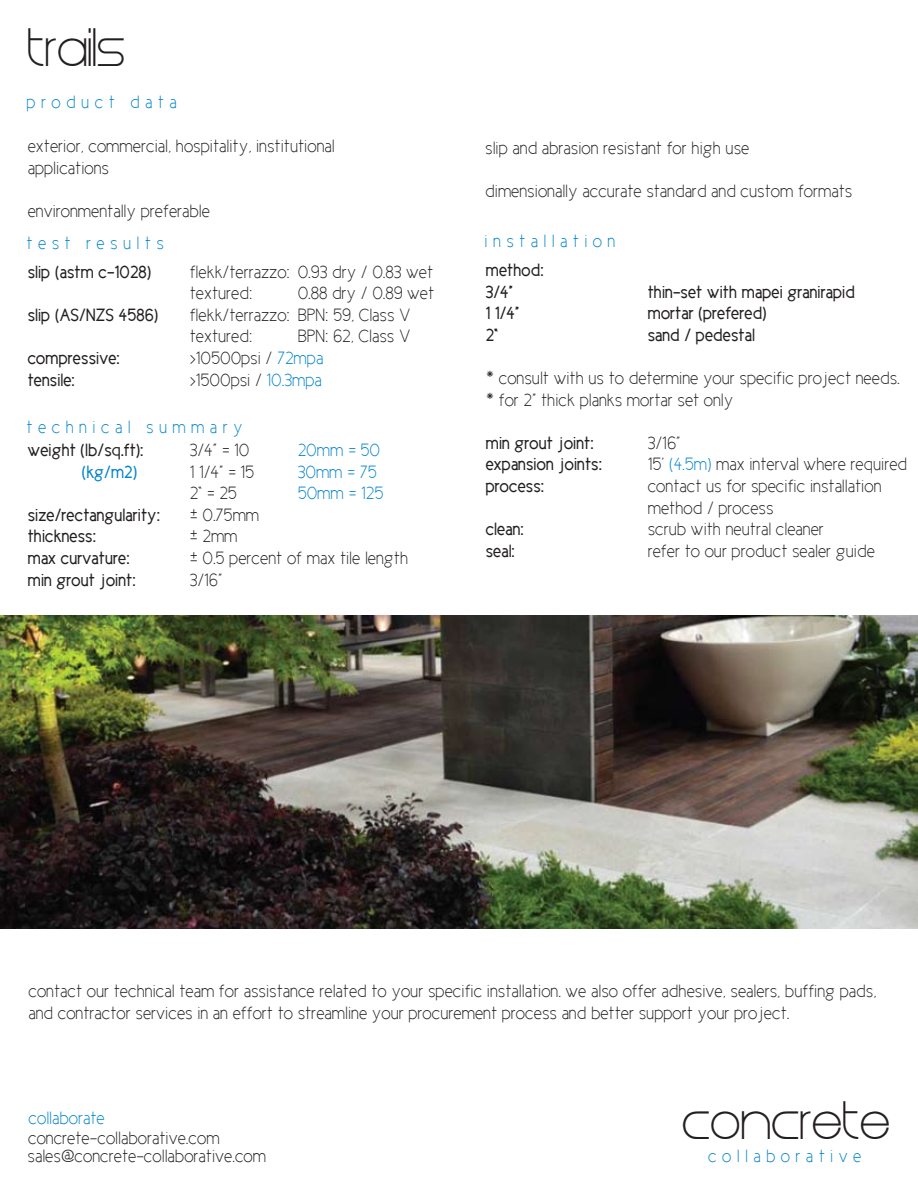
<style>
.page{position:relative;width:918px;height:1188px;background:#fff}
.page>*{position:absolute;margin:0;border:0;box-sizing:border-box;transform-origin:0 0}
.t1{font:45px "Steiner";color:#231f20}
.t2{font:18px/21.6px "Cicle Fina";color:#231f20}
.t3{font:18px/21.6px "Cicle Gordita";color:#231f20}
.t4{font:18px "Cicle Fina";letter-spacing:.3em;color:#0083ca}
.t5{font:18px "Cicle Fina";color:#0083ca}
.t6{font:18px "Cicle Gordita";color:#0083ca}
.s1{color:#0083ca}
</style>
<div class="page">
<img style="left:0;top:615px;width:918px;height:313px">
<h1 class="t1" style="left:27px;top:28px;width:99px">trails</h1>
<p class="t4" style="left:27px;top:93px;width:152px">product data</p>
<p class="t2" style="left:28px;top:135px;width:308px">exterior, commercial, hospitality, institutional applications</p>
<p class="t2" style="left:28px;top:200px;width:184px">environmentally preferable</p>
<p class="t4" style="left:27px;top:233px;width:139px">test results</p>
<p class="t3" style="left:28px;top:261px;width:125px">slip (astm c-1028)</p>
<p class="t2" style="left:190px;top:261px;width:245px">flekk/terrazzo: 0.93 dry / 0.83 wet textured:</p>
<p class="t2" style="left:298px;top:282px;width:138px">0.88 dry / 0.89 wet</p>
<p class="t3" style="left:28px;top:304px;width:132px">slip (AS/NZS 4586)</p>
<p class="t2" style="left:190px;top:304px;width:223px">flekk/terrazzo: BPN: 59, Class V textured:</p>
<p class="t2" style="left:298px;top:326px;width:114px">BPN: 62, Class V</p>
<p class="t3" style="left:28px;top:347px;width:94px">compressive:</p>
<p class="t2" style="left:190px;top:347px;width:135px">&gt;10500psi / <span class="s1">72mpa</span></p>
<p class="t3" style="left:28px;top:369px;width:49px">tensile:</p>
<p class="t2" style="left:190px;top:369px;width:134px">&gt;1500psi / <span class="s1">10.3mpa</span></p>
<p class="t4" style="left:27px;top:418px;width:218px">technical summary</p>
<p class="t3" style="left:28px;top:439px;width:117px">weight (lb/sq.ft):</p>
<p class="t2" style="left:190px;top:439px;width:61px">3/4” = 10</p>
<p class="t4" style="left:298px;top:441px;width:84px">20mm = 50</p>
<p class="t6" style="left:82px;top:462px;width:57px">(kg/m2)</p>
<p class="t2" style="left:190px;top:461px;width:66px">1 1/4” = 15</p>
<p class="t4" style="left:298px;top:462px;width:81px">30mm = 75</p>
<p class="t2" style="left:190px;top:483px;width:49px">2“ = 25</p>
<p class="t4" style="left:298px;top:484px;width:87px">50mm = 125</p>
<p class="t3" style="left:28px;top:504px;width:134px">size/rectangularity:</p>
<p class="t2" style="left:190px;top:504px;width:71px">± 0.75mm</p>
<p class="t3" style="left:28px;top:526px;width:70px">thickness:</p>
<p class="t2" style="left:190px;top:526px;width:49px">± 2mm</p>
<p class="t3" style="left:28px;top:547px;width:103px">max curvature:</p>
<p class="t2" style="left:190px;top:547px;width:220px">± 0.5 percent of max tile length</p>
<p class="t3" style="left:28px;top:569px;width:109px">min grout joint:</p>
<p class="t2" style="left:190px;top:569px;width:34px">3/16”</p>
<p class="t2" style="left:485px;top:137px;width:266px">slip and abrasion resistant for high use</p>
<p class="t2" style="left:485px;top:180px;width:369px">dimensionally accurate standard and custom formats</p>
<p class="t4" style="left:485px;top:232px;width:132px">installation</p>
<p class="t3" style="left:486px;top:259px;width:59px">method:<br>3/4”</p>
<p class="t3" style="left:648px;top:281px;width:209px">thin-set with mapei granirapid</p>
<p class="t3" style="left:486px;top:302px;width:35px">1 1/4”</p>
<p class="t3" style="left:648px;top:302px;width:121px">mortar (prefered)</p>
<p class="t3" style="left:486px;top:324px;width:14px">2“</p>
<p class="t3" style="left:648px;top:324px;width:109px">sand / pedestal</p>
<p class="t2" style="left:486px;top:367px;width:416px">* consult with us to determine your specific project needs. * for 2” thick planks mortar set only</p>
<p class="t3" style="left:486px;top:432px;width:109px">min grout joint:</p>
<p class="t2" style="left:648px;top:432px;width:34px">3/16”</p>
<p class="t3" style="left:486px;top:454px;width:118px">expansion joints:</p>
<p class="t2" style="left:648px;top:454px;width:261px">15’ <span class="s1">(4.5m)</span> max interval where required</p>
<p class="t3" style="left:486px;top:475px;width:60px">process:</p>
<p class="t2" style="left:648px;top:475px;width:235px">contact us for specific installation method / process</p>
<p class="t3" style="left:486px;top:518px;width:40px">clean:</p>
<p class="t2" style="left:648px;top:518px;width:178px">scrub with neutral cleaner</p>
<p class="t3" style="left:486px;top:540px;width:31px">seal:</p>
<p class="t2" style="left:648px;top:540px;width:229px">refer to our product sealer guide</p>
<p class="t2" style="left:28px;top:981px;width:850px">contact our technical team for assistance related to your specific installation. we also offer adhesive, sealers, buffing pads, and contractor services in an effort to streamline your procurement process and better support your project.</p>
<p class="t5" style="left:29px;top:1108px;width:78px">collaborate</p>
<p class="t2" style="left:28px;top:1145px;width:240px">sales@concrete-collaborative.com</p>
<p class="t2" style="left:28px;top:1127px;width:193px">concrete-collaborative.com</p>
<h1 class="t1" style="left:682px;top:1101px;width:210px">concrete</h1>
<p class="t4" style="left:708px;top:1146px;width:155px">collaborative</p>
</div>
